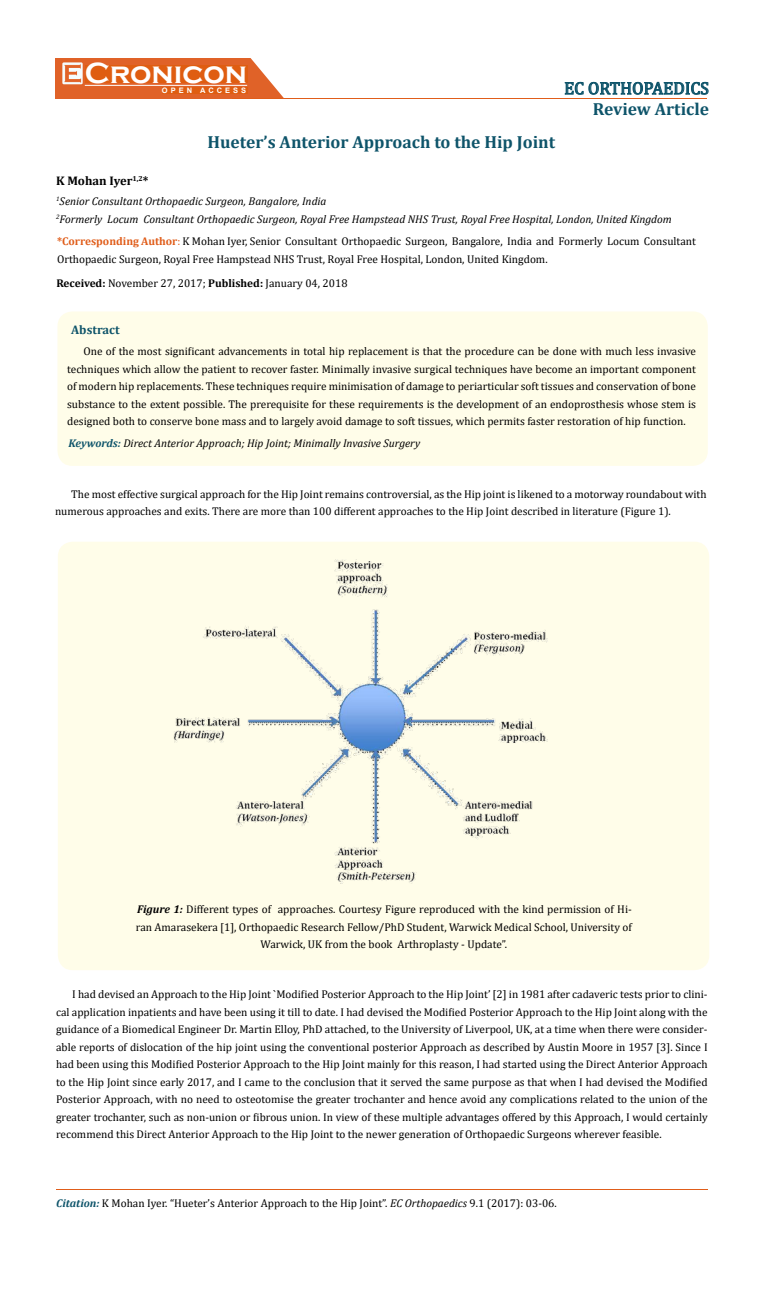
<style>
.page{position:relative;width:764px;height:1292px;background:#fff}
.page>*{position:absolute;margin:0;border:0;box-sizing:border-box;transform-origin:0 0}
.t1{font:700 30px "Copperplate Gothic";color:#fff}
.t2{font:700 17.5px "Cambria";color:#0e546a}
.t3{font:17.5px "Cambria";color:#0e546a}
.t4{font:700 12.5px "Cambria";color:#000}
.t5{font:700 12.5px "Cambria";color:#0e546a}
.t6{font:11.25px/17.5px "Cambria";color:#000}
.t7{font:italic 11.25px/17.5px "Cambria";color:#000}
.t8{font:700 7.5px "Arial";letter-spacing:.4em;color:#fff}
.s1{font-weight:700;color:#e05d1a}
.s2{color:#e05d1a}
.s3{font-weight:700}
.s4{font-weight:700;color:#0e546a}
.s5{font-weight:700;font-style:italic}
.s6{font-weight:700;font-style:italic;color:#0e546a}
.s7{font-style:italic}
</style>
<div class="page">
<div style="left:56px;top:58px;width:242px;height:41px;background:#e06228"></div>
<svg style="left:250px;top:58px;width:48px;height:40px"></svg>
<img style="left:62px;top:62px;width:21px;height:22px">
<div style="left:85px;top:66px;width:162px;height:17px;background:#df5d11"></div>
<div style="left:162px;top:87px;width:85px;height:6px;background:#df5d11"></div>
<svg style="left:564px;top:82px;width:144px;height:13px"></svg>
<hr style="left:85px;top:85px;width:162px;height:1px;background:#fff">
<hr style="left:232px;top:98px;width:475px;height:1px;background:#e05d1a">
<hr style="left:56px;top:1188px;width:651px;height:1px;background:#e05d1a">
<div style="left:58px;top:541px;width:651px;height:429px;background:#fffde9;border-radius:15px"></div>
<div style="left:57px;top:311px;width:651px;height:155px;background:#fffde9;border-radius:15px"></div>
<img style="left:173px;top:559px;width:375px;height:325px">
<h1 class="t1" style="left:85px;top:56px;width:164px">Cronicon</h1>
<p class="t8" style="left:162px;top:85px;width:86px">OPEN ACCESS</p>
<h2 class="t3" style="left:564px;top:78px;width:146px">EC ORTHOPAEDICS</h2>
<h2 class="t2" style="left:593px;top:96px;width:118px">Review Article</h2>
<h2 class="t2" style="left:207px;top:130px;width:349px">Hueter’s Anterior Approach to the Hip Joint</h2>
<p class="t4" style="left:56px;top:172px;width:94px">K Mohan Iyer<sup>1,2</sup>*</p>
<p class="t7" style="left:56px;top:192px;width:617px"><sup>1</sup>Senior Consultant Orthopaedic Surgeon, Bangalore, India<br><sup>2</sup>Formerly Locum Consultant Orthopaedic Surgeon, Royal Free Hampstead NHS Trust, Royal Free Hospital, London, United Kingdom</p>
<p class="t6" style="left:57px;top:232px;width:640px"><span class="s1">*Corresponding Author</span><span class="s2">:</span> K Mohan Iyer, Senior Consultant Orthopaedic Surgeon, Bangalore, India and Formerly Locum Consultant<br>Orthopaedic Surgeon, Royal Free Hampstead NHS Trust, Royal Free Hospital, London, United Kingdom.</p>
<p class="t6" style="left:56px;top:274px;width:293px"><span class="s3">Received:</span> November 27, 2017; <span class="s3">Published:</span> January 04, 2018</p>
<p class="t5" style="left:71px;top:320px;width:50px">Abstract</p>
<p class="t6" style="left:67px;top:342px;width:630px;text-align:justify;text-indent:16px">One of the most significant advancements in total hip replacement is that the procedure can be done with much less invasive techniques which allow the patient to recover faster. Minimally invasive surgical techniques have become an important component of modern hip replacements. These techniques require minimisation of damage to periarticular soft tissues and conservation of bone substance to the extent possible. The prerequisite for these requirements is the development of an endoprosthesis whose stem is designed both to conserve bone mass and to largely avoid damage to soft tissues, which permits faster restoration of hip function.</p>
<p class="t7" style="left:68px;top:433px;width:353px"><span class="s4">Keywords:</span> Direct Anterior Approach; Hip Joint; Minimally Invasive Surgery</p>
<p class="t6" style="left:55px;top:485px;width:653px;text-indent:16px">The most effective surgical approach for the Hip Joint remains controversial, as the Hip joint is likened to a motorway roundabout with numerous approaches and exits. There are more than 100 different approaches to the Hip Joint described in literature (Figure 1).</p>
<p class="t6" style="left:136px;top:900px;width:497px;text-align:center"><span class="s5">Figure 1:</span> Different types of approaches. Courtesy Figure reproduced with the kind permission of Hi&shy;ran Amarasekera [1], Orthopaedic Research Fellow/PhD Student, Warwick Medical School, University of<br>Warwick, UK from the book Arthroplasty - Update”.</p>
<p class="t6" style="left:56px;top:985px;width:653px;text-align:justify;text-indent:16px">I had devised an Approach to the Hip Joint `Modified Posterior Approach to the Hip Joint’ [2] in 1981 after cadaveric tests prior to clini&shy;cal application inpatients and have been using it till to date. I had devised the Modified Posterior Approach to the Hip Joint along with the guidance of a Biomedical Engineer Dr. Martin Elloy, PhD attached, to the University of Liverpool, UK, at a time when there were consider&shy;able reports of dislocation of the hip joint using the conventional posterior Approach as described by Austin Moore in 1957 [3]. Since I had been using this Modified Posterior Approach to the Hip Joint mainly for this reason, I had started using the Direct Anterior Approach to the Hip Joint since early 2017, and I came to the conclusion that it served the same purpose as that when I had devised the Modified Posterior Approach, with no need to osteotomise the greater trochanter and hence avoid any complications related to the union of the greater trochanter, such as non-union or fibrous union. In view of these multiple advantages offered by this Approach, I would certainly recommend this Direct Anterior Approach to the Hip Joint to the newer generation of Orthopaedic Surgeons wherever feasible.</p>
<p class="t6" style="left:56px;top:1193px;width:502px"><span class="s6">Citation:</span> K Mohan Iyer. “Hueter’s Anterior Approach to the Hip Joint”. <span class="s7">EC Orthopaedics</span> 9.1 (2017): 03-06.</p>
</div>
